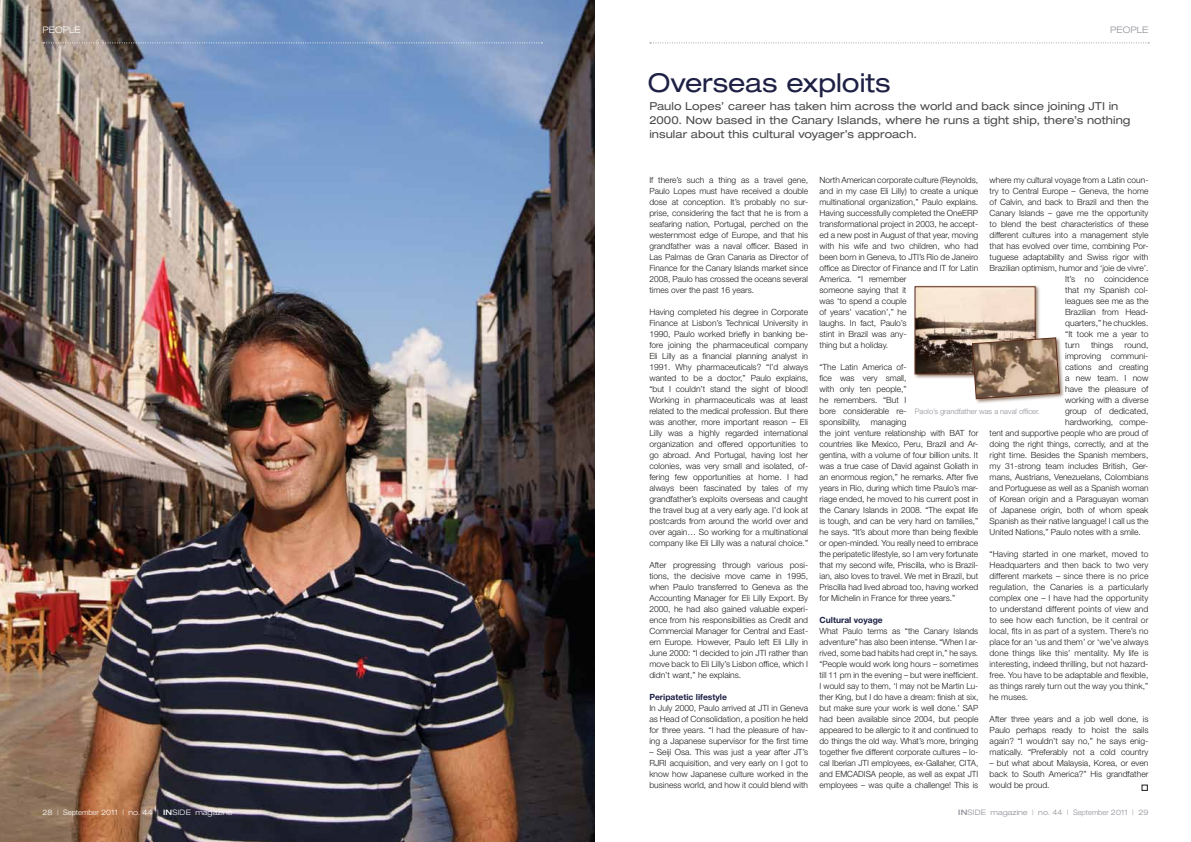
<style>
.page{position:relative;width:1191px;height:842px;background:#fff}
.page>*{position:absolute;margin:0;border:0;box-sizing:border-box;transform-origin:0 0}
.t1{font:expanded 26px "Helvetica Neue";color:#1e2145}
.t2{font:expanded 11px/14px "Helvetica Neue";letter-spacing:.005em;color:#4a4a49}
.t3{font:300 expanded 9px "Helvetica Neue";color:#fff}
.t4{font:300 expanded 9px "Helvetica Neue";color:#8f8f98}
.t5{font:300 8.5px/11px "Helvetica Neue";color:#1d1d1b;text-align:justify}
.t6{font:700 8.5px "Helvetica Neue";color:#1e2145}
.t7{font:300 expanded 7.5px "Helvetica Neue";letter-spacing:.01em;color:#fff}
.t8{font:300 expanded 7.5px "Helvetica Neue";letter-spacing:.01em;color:#8f8f98}
.t9{font:300 7.5px "Helvetica Neue";color:#8f8f98}
.s1{font-stretch:normal}
.s2{font-weight:500}
</style>
<div class="page">
<img style="left:0;top:0;width:595px;height:842px">
<svg style="left:1141px;top:785px;width:6px;height:5px"></svg>
<div style="left:913px;top:285px;width:151px;height:118px;background:#543219;opacity:.64"></div>
<img style="left:917px;top:289px;width:116px;height:83px">
<div style="left:915px;top:287px;width:120px;height:87px;border:1px solid #5d2b1a"></div>
<svg style="left:972px;top:338px;width:87px;height:61px;background:#997e69"></svg>
<svg style="left:650px;top:43px;width:499px;height:1px"></svg>
<svg style="left:43px;top:43px;width:499px;height:1px"></svg>
<p class="t3" style="left:43px;top:24px;width:20px">PEOPL</p>
<p class="t3" style="left:75px;top:24px;width:8px">E</p>
<p class="t4" style="left:1110px;top:24px;width:20px">PEOPL</p>
<p class="t4" style="left:1142px;top:24px;width:8px">E</p>
<h1 class="t1" style="left:648px;top:67px;width:244px">Overseas exploits</h1>
<p class="t2" style="left:649px;top:99px;width:482px">Paulo Lopes’ career has taken him across the world and back since joining JTI in<br>2000. Now based in the Canary Islands, where he runs a tight ship, there’s nothing insular about this cultural voyager’s approach.</p>
<p class="t5" style="left:649px;top:174px;width:160px">If there’s such a thing as a travel gene, Paulo Lopes must have received a double dose at conception. It’s probably no sur&shy;prise, considering the fact that he is from a seafaring nation, Portugal, perched on the westernmost edge of Europe, and that his grandfather was a naval officer. Based in Las Palmas de Gran Canaria as Director of Finance for the Canary Islands market since 2008, Paulo has crossed the oceans several times over the past 16 years.</p>
<p class="t5" style="left:649px;top:306px;width:160px">Having completed his degree in Corporate Finance at Lisbon’s Technical University in 1990, Paulo worked briefly in banking be&shy;fore joining the pharmaceutical company Eli Lilly as a financial planning analyst in 1991. Why pharmaceuticals? “I’d always wanted to be a doctor,” Paulo explains, “but I couldn’t stand the sight of blood!<br>Working in pharmaceuticals was at least related to the medical profession. But there was another, more important reason – Eli Lilly was a highly regarded international organization and offered opportunities to go abroad. And Portugal, having lost her colonies, was very small and isolated, of&shy;fering few opportunities at home. I had always been fascinated by tales of my grandfather’s exploits overseas and caught the travel bug at a very early age. I’d look at postcards from around the world over and over again… So working for a multinational company like Eli Lilly was a natural choice.”</p>
<p class="t5" style="left:649px;top:559px;width:160px">After progressing through various posi&shy;tions, the decisive move came in 1995, when Paulo transferred to Geneva as the Accounting Manager for Eli Lilly Export. By 2000, he had also gained valuable experi&shy;ence from his responsibilities as Credit and Commercial Manager for Central and East&shy;ern Europe. However, Paulo left Eli Lilly in June 2000: “I decided to join JTI rather than move back to Eli Lilly’s Lisbon office, which I didn’t want,” he explains.</p>
<p class="t6" style="left:649px;top:692px;width:79px">Peripatetic lifestyle</p>
<p class="t5" style="left:649px;top:702px;width:160px">In July 2000, Paulo arrived at JTI in Geneva as Head of Consolidation, a position he held for three years. “I had the pleasure of hav&shy;ing a Japanese supervisor for the first time</p>
<p class="t5" style="left:649px;top:746px;width:160px">– Seiji Osa. This was just a year after JT’s RJRI acquisition, and very early on I got to know how Japanese culture worked in the business world, and how it could blend with</p>
<p class="t5" style="left:819px;top:174px;width:160px;text-align:left">North American corporate culture (Reynolds, and in my case Eli Lilly) to create a unique multinational organization,” Paulo explains.<br>Having successfully completed the OneERP transformational project in 2003, he accept&shy;ed a new post in August of that year, moving with his wife and two children, who had been born in Geneva, to JTI’s Rio de Janeiro office as Director of Finance and IT for Latin America. “I remember<br>someone saying that it<br>was ‘to spend a couple<br>of years’ vacation’,” he<br>laughs. In fact, Paulo’s<br>stint in Brazil was any-<br>thing but a holiday.</p>
<p class="t5" style="left:819px;top:361px;width:160px;text-align:left">“The Latin America of-<br>fice was very small,<br>with only ten people,”<br>he remembers. “But I<br>bore considerable re-<br>sponsibility, managing<br>the joint venture relationship with BAT for countries like Mexico, Peru, Brazil and Ar&shy;gentina, with a volume of four billion units. It was a true case of David against Goliath in an enormous region,” he remarks. After five years in Rio, during which time Paulo’s mar&shy;riage ended, he moved to his current post in the Canary Islands in 2008. “The expat life is tough, and can be very hard on families,” he says. “It’s about more than being flexible or open-minded. You really need to embrace the peripatetic lifestyle, so I am very fortunate that my second wife, Priscilla, who is Brazil&shy;ian, also loves to travel. We met in Brazil, but Priscilla had lived abroad too, having worked for Michelin in France for three years.”</p>
<p class="t6" style="left:819px;top:615px;width:65px">Cultural voyage</p>
<p class="t5" style="left:819px;top:625px;width:160px">What Paulo terms as “the Canary Islands adventure” has also been intense. “When I ar&shy;rived, some bad habits had crept in,” he says. “People would work long hours – sometimes till 11 pm in the evening – but were inefficient.<br>I would say to them, ‘I may not be Martin Lu&shy;ther King, but I do have a dream: finish at six, but make sure your work is well done.’ SAP had been available since 2004, but people appeared to be allergic to it and continued to do things the old way. What’s more, bringing together five different corporate cultures – lo&shy;cal Iberian JTI employees, ex-Gallaher, CITA, and EMCADISA people, as well as expat JTI employees – was quite a challenge! This is</p>
<p class="t5" style="left:989px;top:174px;width:160px">where my cultural voyage from a Latin coun-</p>
<p class="t5" style="left:989px;top:185px;width:160px">try to Central Europe – Geneva, the home</p>
<p class="t5" style="left:989px;top:196px;width:160px">of Calvin, and back to Brazil and then the</p>
<p class="t5" style="left:989px;top:207px;width:160px">Canary Islands – gave me the opportunity</p>
<p class="t5" style="left:989px;top:218px;width:160px">to blend the best characteristics of these</p>
<p class="t5" style="left:989px;top:229px;width:160px">different cultures into a management style</p>
<p class="t5" style="left:989px;top:240px;width:160px">that has evolved over time, combining Por-</p>
<p class="t5" style="left:989px;top:251px;width:160px">tuguese adaptability and Swiss rigor with</p>
<p class="t5" style="left:989px;top:262px;width:160px">Brazilian optimism, humor and ‘joie de vivre’.</p>
<p class="t5" style="left:1065px;top:273px;width:85px">It’s no coincidence</p>
<p class="t5" style="left:1065px;top:284px;width:85px">that my Spanish col-</p>
<p class="t5" style="left:1065px;top:295px;width:85px">leagues see me as the</p>
<p class="t5" style="left:1065px;top:306px;width:85px">Brazilian from Head-</p>
<p class="t5" style="left:1065px;top:317px;width:85px">quarters,” he chuckles.</p>
<p class="t5" style="left:1065px;top:328px;width:85px">“It took me a year to</p>
<p class="t5" style="left:1065px;top:339px;width:16px">turn</p>
<p class="t5" style="left:1091px;top:339px;width:24px">things</p>
<p class="t5" style="left:1124px;top:339px;width:25px">round,</p>
<p class="t5" style="left:1065px;top:350px;width:85px">improving communi-</p>
<p class="t5" style="left:1065px;top:361px;width:85px">cations and creating</p>
<p class="t5" style="left:1065px;top:372px;width:85px">a new team. I now</p>
<p class="t5" style="left:1065px;top:383px;width:85px">have the pleasure of</p>
<p class="t5" style="left:1065px;top:394px;width:85px">working with a diverse</p>
<p class="t5" style="left:1065px;top:405px;width:85px">group of dedicated,</p>
<p class="t5" style="left:1065px;top:416px;width:85px">hardworking, compe-</p>
<p class="t5" style="left:989px;top:427px;width:160px">tent and supportive people who are proud of</p>
<p class="t5" style="left:989px;top:438px;width:160px">doing the right things, correctly, and at the</p>
<p class="t5" style="left:989px;top:449px;width:160px">right time. Besides the Spanish members,</p>
<p class="t5" style="left:989px;top:460px;width:160px">my 31-strong team includes British, Ger-</p>
<p class="t5" style="left:989px;top:471px;width:160px">mans, Austrians, Venezuelans, Colombians</p>
<p class="t5" style="left:989px;top:482px;width:160px">and Portuguese as well as a Spanish woman</p>
<p class="t5" style="left:989px;top:493px;width:160px">of Korean origin and a Paraguayan woman</p>
<p class="t5" style="left:989px;top:504px;width:160px">of Japanese origin, both of whom speak</p>
<p class="t5" style="left:989px;top:515px;width:160px">Spanish as their native language! I call us the</p>
<p class="t5" style="left:989px;top:526px;width:153px">United Nations,” Paulo notes with a smile.</p>
<p class="t5" style="left:989px;top:548px;width:160px">“Having started in one market, moved to Headquarters and then back to two very different markets – since there is no price regulation, the Canaries is a particularly complex one – I have had the opportunity to understand different points of view and to see how each function, be it central or local, fits in as part of a system. There’s no place for an ‘us and them’ or ‘we’ve always done things like this’ mentality. My life is interesting, indeed thrilling, but not hazard&shy;free. You have to be adaptable and flexible, as things rarely turn out the way you think,” he muses.</p>
<p class="t5" style="left:989px;top:713px;width:160px">After three years and a job well done, is Paulo perhaps ready to hoist the sails again? “I wouldn’t say no,” he says enig&shy;matically. “Preferably not a cold country</p>
<p class="t5" style="left:989px;top:757px;width:160px">– but what about Malaysia, Korea, or even back to South America?” His grandfather would be proud.</p>
<p class="t9" style="left:915px;top:406px;width:127px">Paolo’s grandfather was a naval officer.</p>
<p class="t7" style="left:43px;top:807px;width:192px">28 | <span class="s1">September</span> 2011 | no. 44 | <span class="s2">IN</span>SIDE magazine</p>
<p class="t8" style="left:958px;top:807px;width:192px"><span class="s2">IN</span>SIDE magazine | no. 44 | <span class="s1">September</span> 2011 | 29</p>
</div>
